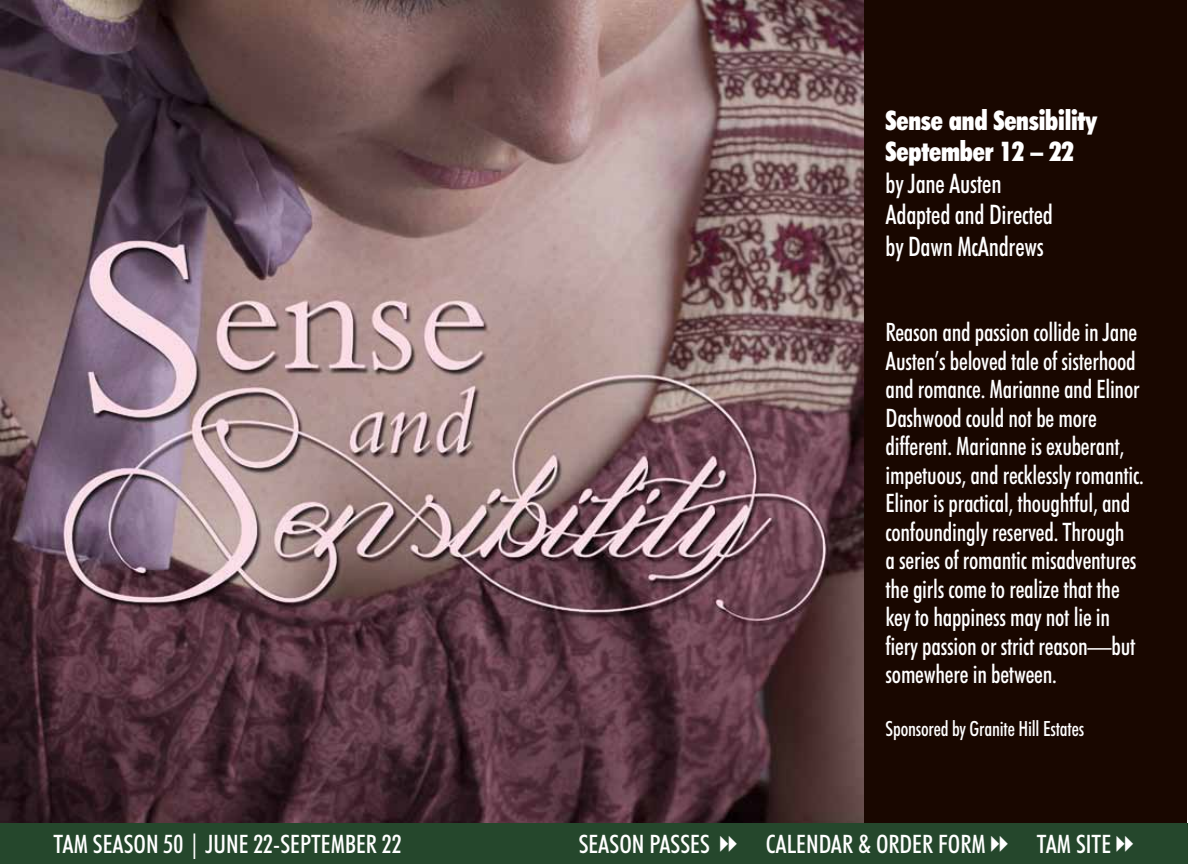
<style>
.page{position:relative;width:1188px;height:864px;background:#fff}
.page>*{position:absolute;margin:0;border:0;box-sizing:border-box;transform-origin:0 0}
.t1{font:500 condensed 27px/31.5px "Futura BT";letter-spacing:-.01em;color:#fff;scale:.95 1}
.t2{font:900 condensed 27px/31.5px "Futura BT";letter-spacing:-.01em;color:#fff;scale:.95 1}
.t3{font:500 condensed 25.5px/28.5px "Futura BT";letter-spacing:-.01em;color:#fff;scale:.95 1}
.t4{font:500 condensed 25.5px "Futura BT";letter-spacing:-.01em;color:#fff}
.t5{font:500 condensed 21px "Futura BT";letter-spacing:-.01em;color:#fff;scale:.95 1}
</style>
<div class="page">
<div style="left:858px;top:0;width:329px;height:864px;background:#190700"></div>
<img style="left:0;top:0;width:864px;height:824px">
<div style="left:0;top:824px;width:1188px;height:40px;background:#25472c"></div>
<p class="t2" style="left:886px;top:104px;width:224px">Sense and Sensibility<br>September 12 – 22</p>
<p class="t1" style="left:886px;top:167px;width:177px">by Jane Austen<br>Adapted and Directed by Dawn McAndrews</p>
<p class="t3" style="left:886px;top:318px;width:273px">Reason and passion collide in Jane Austen’s beloved tale of sisterhood and romance. Marianne and Elinor Dashwood could not be more different. Marianne is exuberant, impetuous, and recklessly romantic.<br>Elinor is practical, thoughtful, and confoundingly reserved. Through<br>a series of romantic misadventures the girls come to realize that the key to happiness may not lie in fiery passion or strict reason—but somewhere in between.</p>
<p class="t5" style="left:886px;top:715px;width:211px">Sponsored by Granite Hill Estates</p>
<p class="t4" style="left:53px;top:828px;width:350px">TAM SEASON 50 | JUNE 22-SEPTEMBER 22</p>
<p class="t4" style="left:579px;top:828px;width:133px">SEASON PASSES</p>
<p class="t4" style="left:766px;top:828px;width:221px">CALENDAR &amp; ORDER FORM</p>
<p class="t4" style="left:1037px;top:828px;width:76px">TAM SITE</p>
</div>
